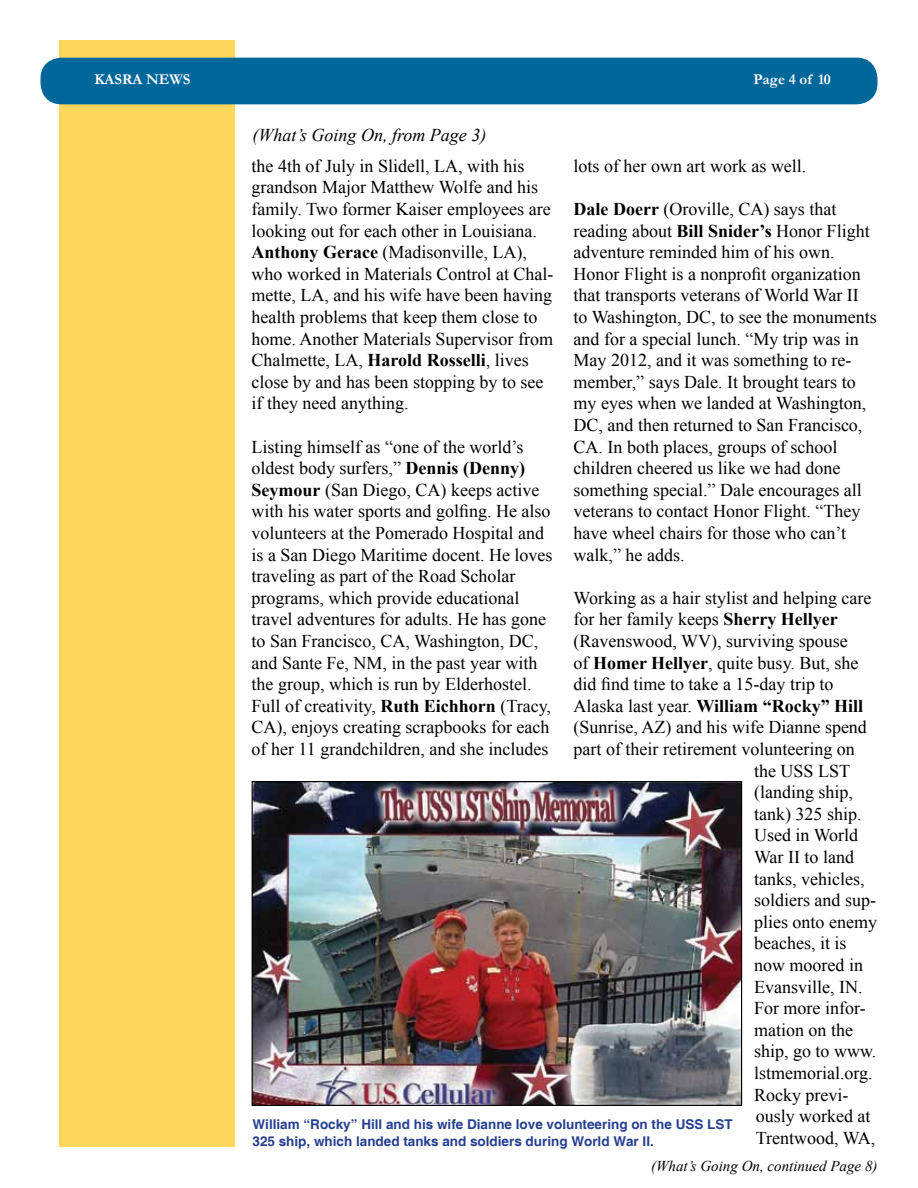
<style>
.page{position:relative;width:918px;height:1188px;background:#fff}
.page>*{position:absolute;margin:0;border:0;box-sizing:border-box;transform-origin:0 0}
.t1{font:18px/21.6px "Times New Roman";color:#000}
.t2{font:700 18px "Times New Roman";color:#000}
.t3{font:italic 18px "Times New Roman";color:#000}
.t4{font:italic 15px "Times New Roman";color:#000}
.t5{font:700 15px "Garamond";color:#fff}
.t6{font:700 13.5px/16.2px "Helvetica";color:#25408f}
.s1{font-weight:700}
.s2{font-weight:400}
</style>
<div class="page">
<div style="left:59px;top:40px;width:175px;height:1108px;background:#ffd75c"></div>
<div style="left:40px;top:58px;width:838px;height:46px;background:#00679b;border-radius:21px"></div>
<img style="left:254px;top:783px;width:486px;height:321px">
<div style="left:252px;top:781px;width:490px;height:325px;border:1px solid #000"></div>
<p class="t5" style="left:94px;top:69px;width:98px">KASRA NEWS</p>
<p class="t5" style="left:754px;top:69px;width:79px">Page 4 of 10</p>
<p class="t3" style="left:252px;top:122px;width:235px">(What’s Going On, from Page 3)</p>
<p class="t1" style="left:252px;top:155px;width:303px">the 4th of July in Slidell, LA, with his grandson Major Matthew Wolfe and his family. Two former Kaiser employees are looking out for each other in Louisiana.<br><span class="s1">Anthony Gerace</span> (Madisonville, LA), who worked in Materials Control at Chal&shy;mette, LA, and his wife have been having health problems that keep them close to home. Another Materials Supervisor from Chalmette, LA, <span class="s1">Harold Rosselli</span>, lives close by and has been stopping by to see if they need anything.</p>
<p class="t1" style="left:252px;top:435px;width:302px">Listing himself as “one of the world’s oldest body surfers,” <span class="s1">Dennis (Denny)<br>Seymour</span> (San Diego, CA) keeps active with his water sports and golfing. He also volunteers at the Pomerado Hospital and is a San Diego Maritime docent. He loves traveling as part of the Road Scholar programs, which provide educational travel adventures for adults. He has gone to San Francisco, CA, Washington, DC, and Sante Fe, NM, in the past year with the group, which is run by Elderhostel.<br>Full of creativity, <span class="s1">Ruth Eichhorn</span> (Tracy, CA), enjoys creating scrapbooks for each of her 11 grandchildren, and she includes</p>
<p class="t1" style="left:574px;top:155px;width:234px">lots of her own art work as well.</p>
<p class="t1" style="left:574px;top:198px;width:305px"><span class="s1">Dale Doerr</span> (Oroville, CA) says that reading about <span class="s1">Bill Snider’s</span> Honor Flight adventure reminded him of his own.<br>Honor Flight is a nonprofit organization that transports veterans of World War II to Washington, DC, to see the monuments and for a special lunch. “My trip was in May 2012, and it was something to re&shy;member,” says Dale. It brought tears to my eyes when we landed at Washington, DC, and then returned to San Francisco, CA. In both places, groups of school children cheered us like we had done something special.” Dale encourages all veterans to contact Honor Flight. “They have wheel chairs for those who can’t walk,” he adds.</p>
<p class="t1" style="left:574px;top:587px;width:300px">Working as a hair stylist and helping care</p>
<p class="t1" style="left:574px;top:608px;width:266px">for her family keeps <span class="s1">Sherry Hellyer</span></p>
<p class="t1" style="left:574px;top:630px;width:276px">(Ravenswood, WV), surviving spouse</p>
<p class="t1" style="left:574px;top:651px;width:286px">of <span class="s1">Homer Hellyer</span>, quite busy. But, she</p>
<p class="t1" style="left:574px;top:673px;width:261px">did find time to take a 15-day trip to</p>
<p class="t2" style="left:574px;top:693px;width:291px"><span class="s2">Alaska last year.</span> William “Rocky” Hill</p>
<p class="t1" style="left:574px;top:716px;width:295px">(Sunrise, AZ) and his wife Dianne spend</p>
<p class="t1" style="left:574px;top:738px;width:283px">part of their retirement volunteering on</p>
<p class="t1" style="left:754px;top:759px;width:98px">the USS LST</p>
<p class="t1" style="left:754px;top:781px;width:100px">(landing ship,</p>
<p class="t1" style="left:754px;top:803px;width:109px">tank) 325 ship.</p>
<p class="t1" style="left:754px;top:824px;width:106px">Used in World</p>
<p class="t1" style="left:754px;top:846px;width:102px">War II to land</p>
<p class="t1" style="left:754px;top:867px;width:112px">tanks, vehicles,</p>
<p class="t1" style="left:754px;top:889px;width:123px">soldiers and sup-</p>
<p class="t1" style="left:754px;top:911px;width:124px">plies onto enemy</p>
<p class="t1" style="left:754px;top:932px;width:94px">beaches, it is</p>
<p class="t1" style="left:754px;top:954px;width:110px">now moored in</p>
<p class="t1" style="left:754px;top:975px;width:110px">Evansville, IN.</p>
<p class="t1" style="left:754px;top:997px;width:113px">For more infor-</p>
<p class="t1" style="left:754px;top:1019px;width:100px">mation on the</p>
<p class="t1" style="left:754px;top:1040px;width:124px">ship, go to www.</p>
<p class="t1" style="left:754px;top:1062px;width:120px">lstmemorial.org.</p>
<p class="t1" style="left:754px;top:1083px;width:96px">Rocky previ-</p>
<p class="t1" style="left:756px;top:1105px;width:116px">ously worked at</p>
<p class="t1" style="left:756px;top:1127px;width:121px">Trentwood, WA,</p>
<p class="t4" style="left:651px;top:1156px;width:228px">(What’s Going On, continued Page 8)</p>
<p class="t6" style="left:253px;top:1117px;width:482px">William “Rocky” Hill and his wife Dianne love volunteering on the USS LST<br>325 ship, which landed tanks and soldiers during World War II.</p>
</div>
